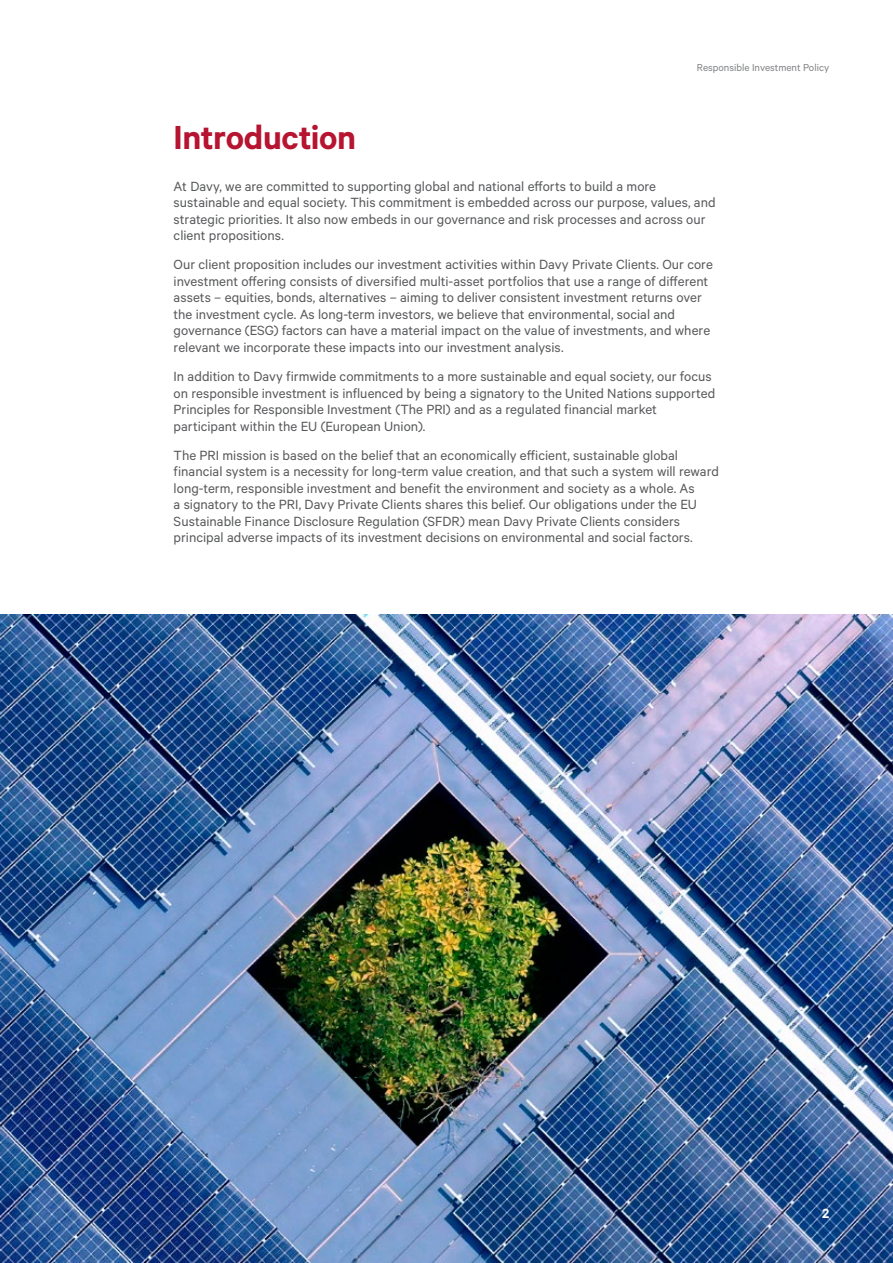
<style>
.page{position:relative;width:893px;height:1263px;background:#fff}
.page>*{position:absolute;margin:0;border:0;box-sizing:border-box;transform-origin:0 0}
.t1{font:600 37.5px "Calibre";letter-spacing:-.01em;color:#b61430}
.t2{font:15px/16.5px "Calibre";color:#58595b}
.t3{font:600 15px "Calibre";color:#fff}
.t4{font:11.25px "Calibre";color:#808285}
</style>
<div class="page">
<img style="left:0;top:614px;width:893px;height:649px">
<p class="t4" style="left:697px;top:61px;width:134px">Responsible Investment Policy</p>
<h1 class="t1" style="left:174px;top:115px;width:184px">Introduction</h1>
<p class="t2" style="left:174px;top:177px;width:543px">At Davy, we are committed to supporting global and national efforts to build a more sustainable and equal society. This commitment is embedded across our purpose, values, and strategic priorities. It also now embeds in our governance and risk processes and across our client propositions.</p>
<p class="t2" style="left:174px;top:256px;width:541px">Our client proposition includes our investment activities within Davy Private Clients. Our core investment offering consists of diversified multi-asset portfolios that use a range of different assets – equities, bonds, alternatives – aiming to deliver consistent investment returns over the investment cycle. As long-term investors, we believe that environmental, social and governance (ESG) factors can have a material impact on the value of investments, and where relevant we incorporate these impacts into our investment analysis.</p>
<p class="t2" style="left:174px;top:368px;width:543px">In addition to Davy firmwide commitments to a more sustainable and equal society, our focus on responsible investment is influenced by being a signatory to the United Nations supported Principles for Responsible Investment (The PRI) and as a regulated financial market participant within the EU (European Union).</p>
<p class="t2" style="left:174px;top:446px;width:547px">The PRI mission is based on the belief that an economically efficient, sustainable global financial system is a necessity for long-term value creation, and that such a system will reward long-term, responsible investment and benefit the environment and society as a whole. As<br>a signatory to the PRI, Davy Private Clients shares this belief. Our obligations under the EU Sustainable Finance Disclosure Regulation (SFDR) mean Davy Private Clients considers principal adverse impacts of its investment decisions on environmental and social factors.</p>
<p class="t3" style="left:822px;top:1205px;width:9px">2</p>
</div>
